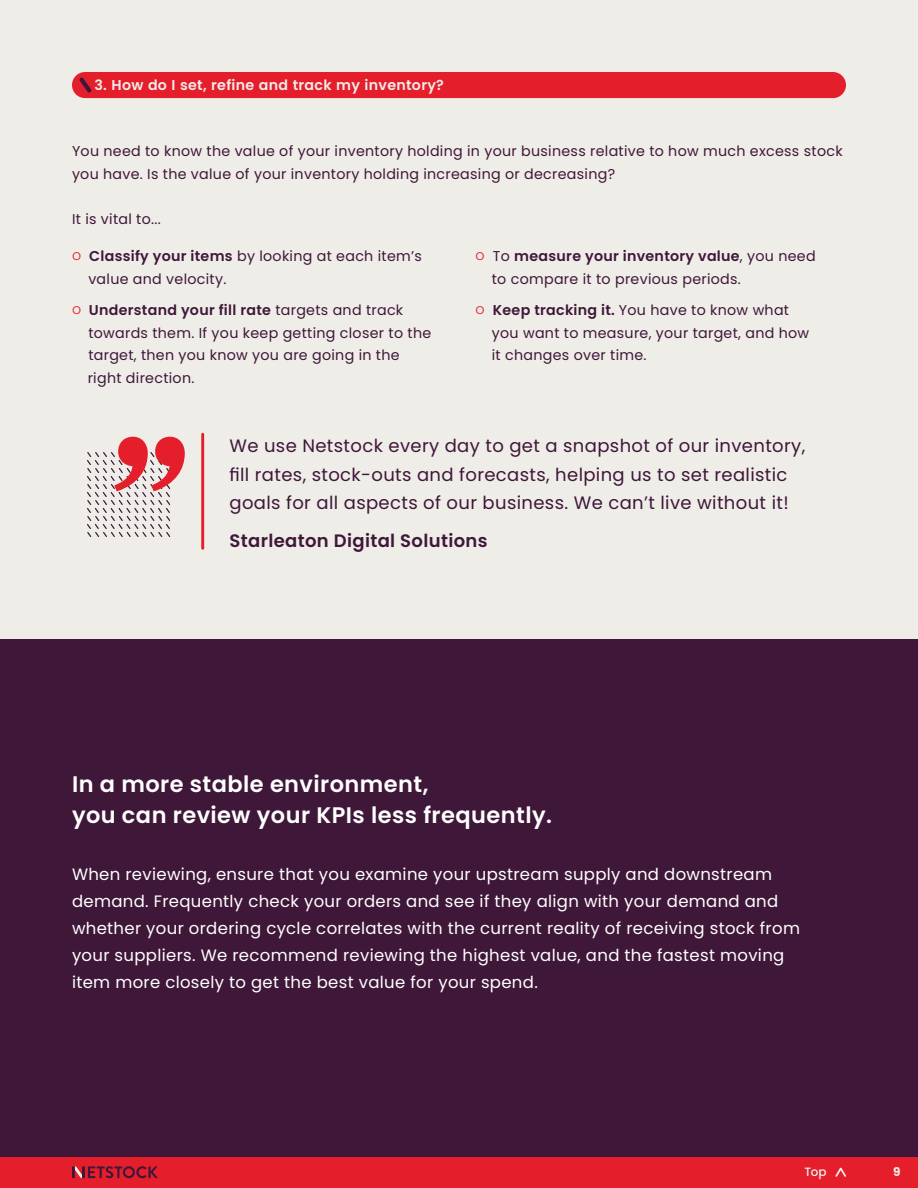
<style>
.page{position:relative;width:918px;height:1188px;background:#efede8}
.page>*{position:absolute;margin:0;border:0;box-sizing:border-box;transform-origin:0 0}
.t1{font:600 22.5px/31.5px "Poppins";letter-spacing:.02em;color:#fff}
.t2{font:18px/28.5px "Poppins";letter-spacing:.02em;color:#3f1739}
.t3{font:600 18px "Poppins";letter-spacing:.02em;color:#3f1739}
.t4{font:16.5px/27px "Poppins";letter-spacing:.02em;color:#fff}
.t5{font:14.25px/22.5px "Poppins";letter-spacing:.02em;color:#3f1739}
.t6{font:14.25px/22.5px "Poppins";letter-spacing:.02em;color:#401738}
.t7{font:600 14.25px "Poppins";letter-spacing:.02em;color:#efede8}
.t8{font:500 12px "Poppins";color:#efede8}
.t9{font:700 12px "Poppins";color:#efede8}
.s1{font-weight:300;color:#e51e2c}
.s2{font-weight:600}
</style>
<div class="page">
<div style="left:0;top:1156px;width:918px;height:32px;background:#e51e2c"></div>
<svg style="left:72px;top:1166px;width:86px;height:12px"></svg>
<svg style="left:835px;top:1167px;width:11px;height:10px"></svg>
<div style="left:72px;top:72px;width:774px;height:26px;background:#e51e2c;border-radius:13px"></div>
<svg style="left:79px;top:78px;width:13px;height:15px"></svg>
<hr style="left:201px;top:434px;width:3px;height:114px;background:#e51e2c">
<svg style="left:87px;top:437px;width:98px;height:100px"></svg>
<div style="left:0;top:639px;width:918px;height:517px;background:#3f1739"></div>
<p class="t7" style="left:94px;top:77px;width:351px">3. How do I set, refine and track my inventory?</p>
<p class="t6" style="left:72px;top:140px;width:772px">You need to know the value of your inventory holding in your business relative to how much excess stock you have. Is the value of your inventory holding increasing or decreasing?</p>
<p class="t6" style="left:72px;top:207px;width:90px">It is vital to...</p>
<p class="t5" style="left:88px;top:245px;width:335px;text-indent:-16px"><span class="s1">o</span> <span class="s2">Classify your items</span> by looking at each item’s value and velocity.</p>
<p class="t5" style="left:88px;top:299px;width:345px;text-indent:-16px"><span class="s1">o</span> <span class="s2">Understand your fill rate</span> targets and track towards them. If you keep getting closer to the target, then you know you are going in the right direction.</p>
<p class="t5" style="left:492px;top:245px;width:325px;text-indent:-16px"><span class="s1">o</span> To <span class="s2">measure your inventory value</span>, you need to compare it to previous periods.</p>
<p class="t5" style="left:492px;top:299px;width:319px;text-indent:-16px"><span class="s1">o</span> <span class="s2">Keep tracking it.</span> You have to know what you want to measure, your target, and how it changes over time.</p>
<p class="t2" style="left:230px;top:432px;width:577px">We use Netstock every day to get a snapshot of our inventory, fill rates, stock-outs and forecasts, helping us to set realistic goals for all aspects of our business. We can’t live without it!</p>
<p class="t3" style="left:230px;top:530px;width:260px">Starleaton Digital Solutions</p>
<h1 class="t1" style="left:72px;top:768px;width:481px">In a more stable environment,<br>you can review your KPIs less frequently.</h1>
<p class="t4" style="left:72px;top:861px;width:730px">When reviewing, ensure that you examine your upstream supply and downstream demand. Frequently check your orders and see if they align with your demand and whether your ordering cycle correlates with the current reality of receiving stock from your suppliers. We recommend reviewing the highest value, and the fastest moving item more closely to get the best value for your spend.</p>
<p class="t8" style="left:805px;top:1165px;width:24px">Top</p>
<p class="t9" style="left:893px;top:1165px;width:9px">9</p>
</div>
